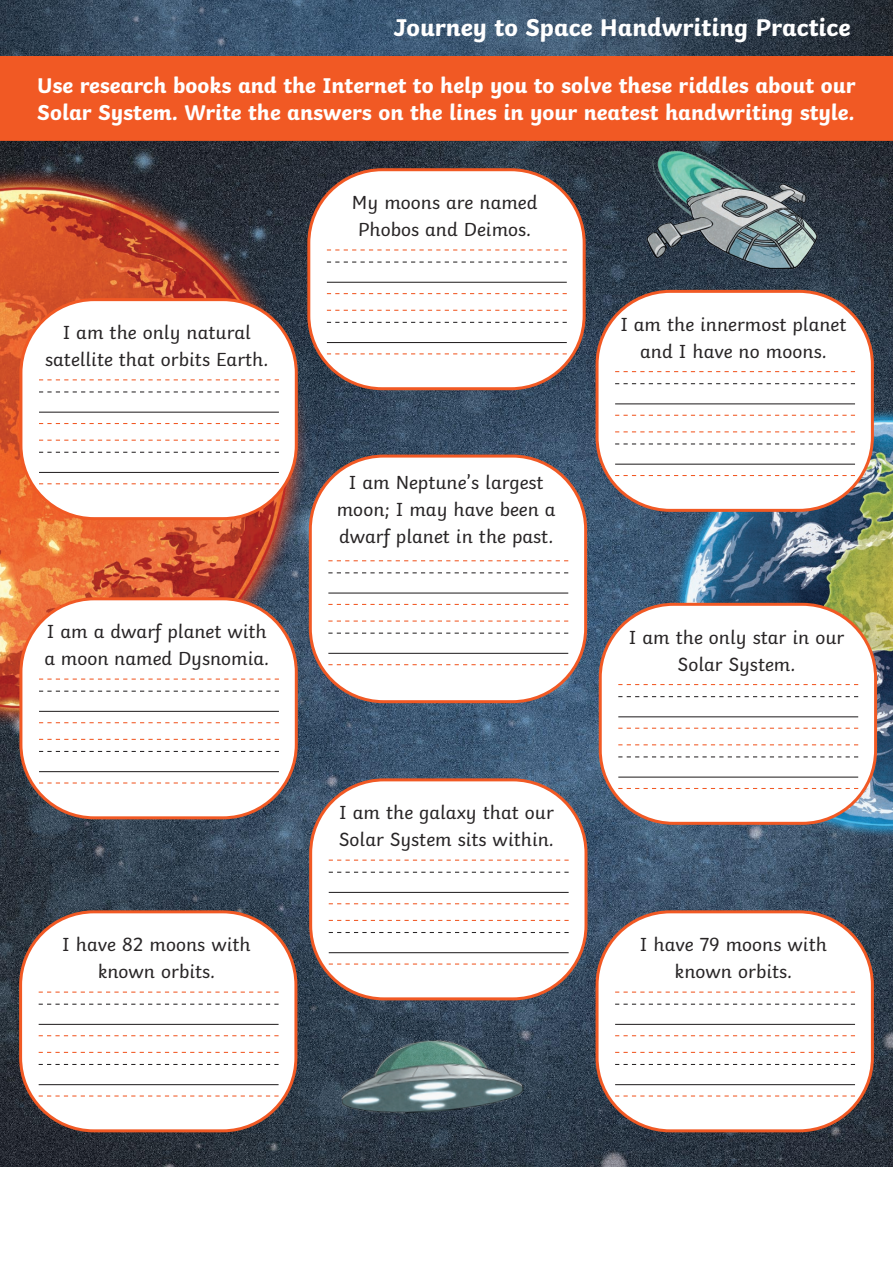
<style>
.page{position:relative;width:893px;height:1263px;background:#fff}
.page>*{position:absolute;margin:0;border:0;box-sizing:border-box;transform-origin:0 0}
.Heading_2{font:700 25.5px "Twinkl";color:#fff}
.Heading_2-2{font:700 22.5px/27px "Twinkl";color:#fff}
.KS2_Body_Copy{font:19.5px/27px "Twinkl";color:#282526;text-align:center}
</style>
<div class="page">
<img style="left:0;top:141px;width:893px;height:1025px">
<img style="left:0;top:168px;width:309px;height:561px">
<img style="left:672px;top:409px;width:221px;height:429px">
<div style="left:21px;top:300px;width:275px;height:219px;background:#fff;border-radius:73px"></div>
<div style="left:19px;top:298px;width:279px;height:222px;border:3px solid #f15924;border-radius:73px"></div>
<div style="left:309px;top:170px;width:275px;height:219px;background:#fff;border-radius:73px"></div>
<div style="left:307px;top:168px;width:279px;height:222px;border:3px solid #f15924;border-radius:73px"></div>
<div style="left:597px;top:291px;width:275px;height:219px;background:#fff;border-radius:73px"></div>
<div style="left:596px;top:290px;width:278px;height:222px;border:3px solid #f15924;border-radius:73px"></div>
<div style="left:21px;top:599px;width:275px;height:219px;background:#fff;border-radius:73px"></div>
<div style="left:19px;top:597px;width:279px;height:222px;border:3px solid #f15924;border-radius:73px"></div>
<div style="left:310px;top:456px;width:276px;height:246px;background:#fff;border-radius:73px"></div>
<div style="left:309px;top:455px;width:278px;height:248px;border:3px solid #f15924;border-radius:73px"></div>
<div style="left:600px;top:604px;width:276px;height:219px;background:#fff;border-radius:73px"></div>
<div style="left:599px;top:603px;width:278px;height:222px;border:3px solid #f15924;border-radius:73px"></div>
<div style="left:21px;top:912px;width:275px;height:219px;background:#fff;border-radius:73px"></div>
<div style="left:19px;top:910px;width:278px;height:222px;border:3px solid #f15924;border-radius:73px"></div>
<div style="left:311px;top:780px;width:275px;height:219px;background:#fff;border-radius:73px"></div>
<div style="left:309px;top:778px;width:278px;height:222px;border:3px solid #f15924;border-radius:73px"></div>
<div style="left:597px;top:912px;width:275px;height:219px;background:#fff;border-radius:73px"></div>
<div style="left:596px;top:910px;width:278px;height:222px;border:3px solid #f15924;border-radius:73px"></div>
<svg style="left:0;top:55px;width:893px;height:6px;background:#d2572e"></svg>
<img style="left:0;top:0;width:893px;height:55px">
<div style="left:0;top:61px;width:893px;height:80px;background:#f15924"></div>
<svg style="left:39px;top:379px;width:240px;height:1px"></svg>
<svg style="left:39px;top:391px;width:240px;height:1px"></svg>
<hr style="left:39px;top:412px;width:240px;height:1px;background:#282526">
<svg style="left:39px;top:423px;width:240px;height:1px"></svg>
<svg style="left:39px;top:440px;width:240px;height:1px"></svg>
<svg style="left:39px;top:452px;width:240px;height:1px"></svg>
<hr style="left:39px;top:472px;width:240px;height:1px;background:#282526">
<svg style="left:39px;top:483px;width:240px;height:1px"></svg>
<svg style="left:327px;top:249px;width:240px;height:1px"></svg>
<svg style="left:327px;top:262px;width:240px;height:1px"></svg>
<hr style="left:327px;top:282px;width:240px;height:1px;background:#282526">
<svg style="left:327px;top:293px;width:240px;height:1px"></svg>
<svg style="left:327px;top:310px;width:240px;height:1px"></svg>
<svg style="left:327px;top:322px;width:240px;height:1px"></svg>
<hr style="left:327px;top:342px;width:240px;height:1px;background:#282526">
<svg style="left:327px;top:353px;width:240px;height:1px"></svg>
<svg style="left:615px;top:371px;width:240px;height:1px"></svg>
<svg style="left:615px;top:383px;width:240px;height:1px"></svg>
<hr style="left:615px;top:403px;width:240px;height:1px;background:#282526">
<svg style="left:615px;top:415px;width:240px;height:1px"></svg>
<svg style="left:615px;top:431px;width:240px;height:1px"></svg>
<svg style="left:615px;top:443px;width:240px;height:1px"></svg>
<hr style="left:615px;top:464px;width:240px;height:1px;background:#282526">
<svg style="left:615px;top:475px;width:240px;height:1px"></svg>
<svg style="left:39px;top:678px;width:240px;height:2px"></svg>
<svg style="left:39px;top:691px;width:240px;height:1px"></svg>
<hr style="left:39px;top:711px;width:240px;height:1px;background:#282526">
<svg style="left:39px;top:722px;width:240px;height:1px"></svg>
<svg style="left:39px;top:739px;width:240px;height:1px"></svg>
<svg style="left:39px;top:751px;width:240px;height:1px"></svg>
<hr style="left:39px;top:771px;width:240px;height:1px;background:#282526">
<svg style="left:39px;top:782px;width:240px;height:1px"></svg>
<svg style="left:328px;top:560px;width:240px;height:1px"></svg>
<svg style="left:328px;top:572px;width:240px;height:1px"></svg>
<hr style="left:328px;top:592px;width:240px;height:2px;background:#282526">
<svg style="left:328px;top:604px;width:240px;height:1px"></svg>
<svg style="left:328px;top:620px;width:240px;height:2px"></svg>
<svg style="left:328px;top:633px;width:240px;height:1px"></svg>
<hr style="left:328px;top:653px;width:240px;height:1px;background:#282526">
<svg style="left:328px;top:664px;width:240px;height:1px"></svg>
<svg style="left:618px;top:684px;width:240px;height:1px"></svg>
<svg style="left:618px;top:696px;width:240px;height:1px"></svg>
<hr style="left:618px;top:716px;width:240px;height:1px;background:#282526">
<svg style="left:618px;top:728px;width:240px;height:1px"></svg>
<svg style="left:618px;top:744px;width:240px;height:1px"></svg>
<svg style="left:618px;top:756px;width:240px;height:1px"></svg>
<hr style="left:618px;top:776px;width:240px;height:2px;background:#282526">
<svg style="left:618px;top:788px;width:240px;height:1px"></svg>
<svg style="left:39px;top:991px;width:240px;height:2px"></svg>
<svg style="left:39px;top:1004px;width:240px;height:1px"></svg>
<hr style="left:39px;top:1024px;width:240px;height:1px;background:#282526">
<svg style="left:39px;top:1035px;width:240px;height:1px"></svg>
<svg style="left:39px;top:1052px;width:240px;height:1px"></svg>
<svg style="left:39px;top:1064px;width:240px;height:1px"></svg>
<hr style="left:39px;top:1084px;width:240px;height:1px;background:#282526">
<svg style="left:39px;top:1095px;width:240px;height:1px"></svg>
<svg style="left:329px;top:860px;width:240px;height:1px"></svg>
<svg style="left:329px;top:872px;width:240px;height:1px"></svg>
<hr style="left:329px;top:892px;width:240px;height:1px;background:#282526">
<svg style="left:329px;top:903px;width:240px;height:1px"></svg>
<svg style="left:329px;top:920px;width:240px;height:1px"></svg>
<svg style="left:329px;top:932px;width:240px;height:1px"></svg>
<hr style="left:329px;top:952px;width:240px;height:1px;background:#282526">
<svg style="left:329px;top:963px;width:240px;height:1px"></svg>
<svg style="left:615px;top:991px;width:240px;height:2px"></svg>
<svg style="left:615px;top:1004px;width:240px;height:1px"></svg>
<hr style="left:615px;top:1024px;width:240px;height:1px;background:#282526">
<svg style="left:615px;top:1035px;width:240px;height:1px"></svg>
<svg style="left:615px;top:1052px;width:240px;height:1px"></svg>
<svg style="left:615px;top:1064px;width:240px;height:1px"></svg>
<hr style="left:615px;top:1084px;width:240px;height:1px;background:#282526">
<svg style="left:615px;top:1095px;width:240px;height:1px"></svg>
<img style="left:610px;top:128px;width:242px;height:165px">
<img style="left:338px;top:1034px;width:187px;height:84px">
<p class="Heading_2" style="left:393px;top:6px;width:459px">Journey to Space Handwriting Practice</p>
<p class="Heading_2-2" style="left:37px;top:70px;width:820px">Use research books and the Internet to help you to solve these riddles about our<br>Solar System. Write the answers on the lines in your neatest handwriting style.</p>
<p class="KS2_Body_Copy" style="left:45px;top:317px;width:225px">I am the only natural satellite that orbits Earth.</p>
<p class="KS2_Body_Copy" style="left:44px;top:616px;width:226px;text-align:left">I am a dwarf planet with a moon named Dysnomia.</p>
<p class="KS2_Body_Copy" style="left:62px;top:929px;width:190px">I have 82 moons with known orbits.</p>
<p class="KS2_Body_Copy" style="left:352px;top:187px;width:187px">My moons are named<br>Phobos and Deimos.</p>
<p class="KS2_Body_Copy" style="left:337px;top:467px;width:220px">I am Neptune’s largest moon; I may have been a dwarf planet in the past.</p>
<p class="KS2_Body_Copy" style="left:339px;top:797px;width:216px;text-align:left">I am the galaxy that our<br>Solar System sits within.</p>
<p class="KS2_Body_Copy" style="left:620px;top:309px;width:228px">I am the innermost planet and I have no moons.</p>
<p class="KS2_Body_Copy" style="left:629px;top:622px;width:217px">I am the only star in our<br>Solar System.</p>
<p class="KS2_Body_Copy" style="left:640px;top:929px;width:188px">I have 79 moons with known orbits.</p>
</div>
